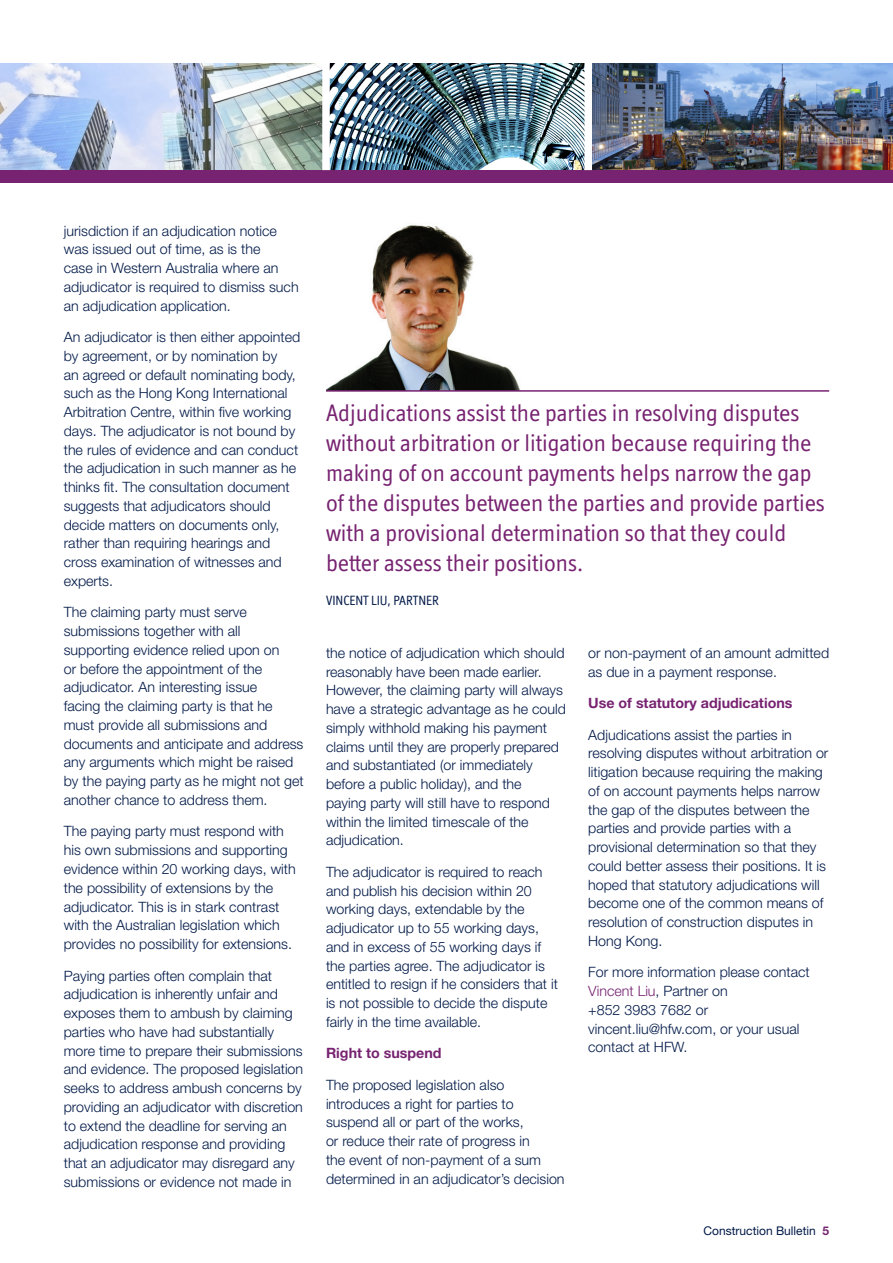
<style>
.page{position:relative;width:893px;height:1263px;background:#fff}
.page>*{position:absolute;margin:0;border:0;box-sizing:border-box;transform-origin:0 0}
.t1{font:24px/30px "Officina Display ITC Std";color:#772371}
.t2{font:300 14.25px/18.8px "Helvetica Neue LT Std";color:#001948}
.t3{font:700 14.25px "Helvetica Neue LT Std";color:#772371}
.t4{font:13.5px "Officina Display ITC Std";color:#001948}
.t5{font:12px "Helvetica Neue LT Std";color:#001948}
.s1{color:#772371}
.s2{font-weight:700;color:#772371}
</style>
<div class="page">
<img style="left:592px;top:64px;width:301px;height:106px">
<img style="left:330px;top:64px;width:254px;height:106px">
<img style="left:0;top:64px;width:322px;height:106px">
<div style="left:0;top:170px;width:893px;height:13px;background:#772371"></div>
<img style="left:326px;top:224px;width:194px;height:166px">
<hr style="left:326px;top:390px;width:503px;height:2px;background:#772371">
<p class="t2" style="left:64px;top:221px;width:236px">jurisdiction if an adjudication notice was issued out of time, as is the<br>case in Western Australia where an adjudicator is required to dismiss such an adjudication application.</p>
<p class="t2" style="left:64px;top:327px;width:238px">An adjudicator is then either appointed by agreement, or by nomination by<br>an agreed or default nominating body, such as the Hong Kong International Arbitration Centre, within five working days. The adjudicator is not bound by the rules of evidence and can conduct the adjudication in such manner as he thinks fit. The consultation document suggests that adjudicators should decide matters on documents only, rather than requiring hearings and cross examination of witnesses and experts.</p>
<p class="t2" style="left:64px;top:603px;width:241px">The claiming party must serve submissions together with all supporting evidence relied upon on<br>or before the appointment of the adjudicator. An interesting issue<br>facing the claiming party is that he must provide all submissions and documents and anticipate and address any arguments which might be raised by the paying party as he might not get another chance to address them.</p>
<p class="t2" style="left:64px;top:822px;width:234px">The paying party must respond with his own submissions and supporting evidence within 20 working days, with the possibility of extensions by the adjudicator. This is in stark contrast with the Australian legislation which provides no possibility for extensions.</p>
<p class="t2" style="left:64px;top:966px;width:241px">Paying parties often complain that adjudication is inherently unfair and exposes them to ambush by claiming parties who have had substantially more time to prepare their submissions and evidence. The proposed legislation seeks to address ambush concerns by providing an adjudicator with discretion to extend the deadline for serving an adjudication response and providing that an adjudicator may disregard any submissions or evidence not made in</p>
<p class="t1" style="left:326px;top:398px;width:500px">Adjudications assist the parties in resolving disputes without arbitration or litigation because requiring the making of on account payments helps narrow the gap of the disputes between the parties and provide parties with a provisional determination so that they could better assess their positions.</p>
<p class="t4" style="left:326px;top:592px;width:114px">VINCENT LIU, PARTNER</p>
<p class="t2" style="left:326px;top:643px;width:241px">the notice of adjudication which should reasonably have been made earlier.<br>However, the claiming party will always have a strategic advantage as he could simply withhold making his payment claims until they are properly prepared and substantiated (or immediately before a public holiday), and the<br>paying party will still have to respond within the limited timescale of the adjudication.</p>
<p class="t2" style="left:326px;top:862px;width:233px">The adjudicator is required to reach and publish his decision within 20 working days, extendable by the adjudicator up to 55 working days, and in excess of 55 working days if the parties agree. The adjudicator is entitled to resign if he considers that it is not possible to decide the dispute fairly in the time available.</p>
<p class="t3" style="left:326px;top:1044px;width:117px">Right to suspend</p>
<p class="t2" style="left:326px;top:1075px;width:240px">The proposed legislation also introduces a right for parties to suspend all or part of the works,<br>or reduce their rate of progress in<br>the event of non-payment of a sum determined in an adjudicator’s decision</p>
<p class="t2" style="left:588px;top:643px;width:242px">or non-payment of an amount admitted as due in a payment response.</p>
<p class="t3" style="left:588px;top:694px;width:206px">Use of statutory adjudications</p>
<p class="t2" style="left:588px;top:725px;width:242px">Adjudications assist the parties in resolving disputes without arbitration or litigation because requiring the making of on account payments helps narrow the gap of the disputes between the parties and provide parties with a provisional determination so that they could better assess their positions. It is hoped that statutory adjudications will become one of the common means of resolution of construction disputes in Hong Kong.</p>
<p class="t2" style="left:588px;top:963px;width:223px">For more information please contact<br><span class="s1">Vincent Liu</span>, Partner on<br>+852 3983 7682 or vincent.liu@hfw.com, or your usual contact at HFW.</p>
<p class="t5" style="left:704px;top:1224px;width:127px">Construction Bulletin <span class="s2">5</span></p>
</div>
